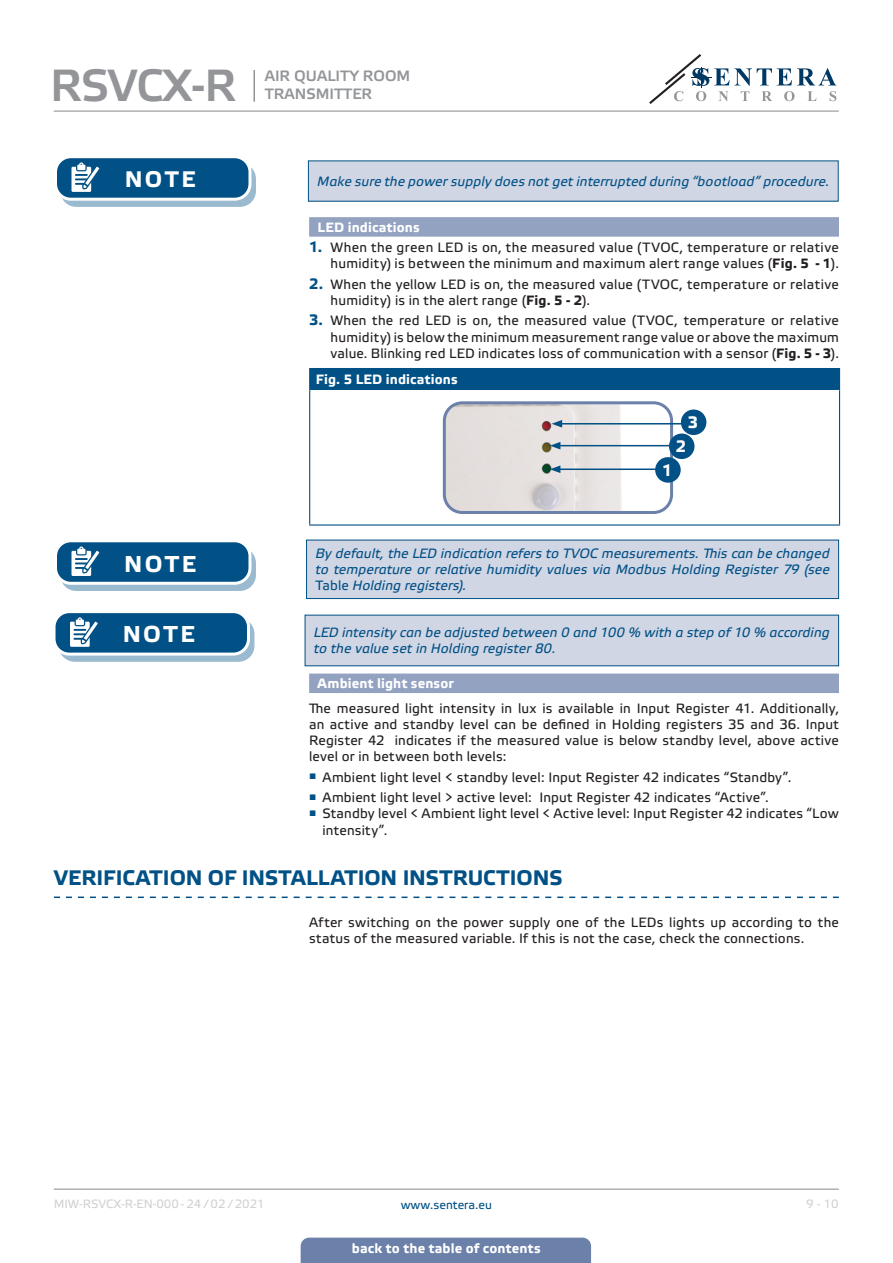
<style>
.page{position:relative;width:893px;height:1263px;background:#fff}
.page>*{position:absolute;margin:0;border:0;box-sizing:border-box;transform-origin:0 0}
.t1{font:45px "Etelka Medium Pro";letter-spacing:-.02em;color:#939598}
.t2{font:700 22.95px "Etelka Text Pro";letter-spacing:.105em;color:#fff}
.t3{font:700 22.5px "Etelka Text Pro";color:#fff}
.t4{font:700 21px "Etelka Text Pro";color:#015186}
.TABLE_TEXT_WHITE{font:700 16.5px "Etelka Text Pro";color:#fff}
.t5{font:15px/18px "Etelka Medium Pro";color:#939598}
.body{font:13.5px/16.2px "Etelka Text Pro";letter-spacing:.015em;color:#231f20}
.attention{font:italic 13.5px/16.2px "Etelka Text Pro";letter-spacing:.01em;color:#015186;text-align:justify}
.table_text{font:700 13.5px "Etelka Text Pro";letter-spacing:.015em;color:#fff}
.Number-roman{font:700 13.5px "Etelka Text Pro";letter-spacing:.01em;color:#fff}
.t6{font:12px "Etelka Text Pro";color:#d1d2d4}
.t7{font:12px "Etelka Text Pro";color:#015186}
.s1{font-weight:700;font-size:15px;color:#015186}
.s2{font-weight:700}
.s3{font-style:normal}
</style>
<div class="page">
<hr style="left:54px;top:111px;width:785px;height:1px;background:#939598">
<hr style="left:54px;top:1188px;width:785px;height:2px;background:#939598">
<svg style="left:649px;top:54px;width:187px;height:50px"></svg>
<div style="left:301px;top:1237px;width:290px;height:26px;background:#6c81aa"></div>
<hr style="left:253px;top:70px;width:2px;height:32px;background:#939598">
<div style="left:309px;top:217px;width:530px;height:20px;background:#94a2c2"></div>
<div style="left:309px;top:673px;width:530px;height:20px;background:#94a2c2"></div>
<svg style="left:54px;top:896px;width:785px;height:2px"></svg>
<div style="left:61px;top:164px;width:194px;height:42px;background:#9abacf;border-radius:15px"></div>
<div style="left:60px;top:163px;width:196px;height:44px;border:1px solid #015186;border-radius:15px"></div>
<div style="left:56px;top:157px;width:194px;height:42px;background:#015186;border-radius:15px"></div>
<div style="left:54px;top:155px;width:197px;height:46px;border:3px solid #fff;border-radius:15px"></div>
<svg style="left:71px;top:162px;width:34px;height:38px"></svg>
<div style="left:308px;top:161px;width:530px;height:40px;background:#d1d6e4"></div>
<div style="left:310px;top:368px;width:529px;height:22px;background:#015186"></div>
<svg style="left:309px;top:369px;width:1px;height:21px"></svg>
<hr style="left:309px;top:368px;width:531px;height:1px;background:#015186">
<svg style="left:839px;top:369px;width:1px;height:21px"></svg>
<hr style="left:309px;top:390px;width:1px;height:134px;background:#015186">
<hr style="left:839px;top:390px;width:1px;height:134px;background:#015186">
<hr style="left:309px;top:524px;width:531px;height:2px;background:#015186">
<img style="left:447px;top:405px;width:176px;height:105px">
<div style="left:443px;top:401px;width:230px;height:113px;border:3px solid #6c81aa;border-radius:18px"></div>
<hr style="left:560px;top:423px;width:129px;height:1px;background:#015186">
<svg style="left:552px;top:420px;width:10px;height:8px"></svg>
<hr style="left:558px;top:445px;width:118px;height:1px;background:#015186">
<svg style="left:550px;top:442px;width:10px;height:7px"></svg>
<hr style="left:558px;top:468px;width:118px;height:2px;background:#015186">
<svg style="left:550px;top:465px;width:10px;height:8px"></svg>
<div style="left:681px;top:409px;width:25px;height:26px;background:#015186;border-radius:50%"></div>
<div style="left:669px;top:433px;width:25px;height:26px;background:#015186;border-radius:50%"></div>
<div style="left:655px;top:457px;width:26px;height:26px;background:#015186;border-radius:50%"></div>
<div style="left:61px;top:548px;width:194px;height:42px;background:#9abacf;border-radius:15px"></div>
<div style="left:60px;top:547px;width:196px;height:44px;border:1px solid #015186;border-radius:15px"></div>
<div style="left:55px;top:541px;width:195px;height:42px;background:#015186;border-radius:15px"></div>
<div style="left:54px;top:539px;width:197px;height:46px;border:3px solid #fff;border-radius:15px"></div>
<svg style="left:71px;top:546px;width:34px;height:38px"></svg>
<div style="left:307px;top:540px;width:532px;height:58px;background:#d1d6e4"></div>
<div style="left:306px;top:540px;width:533px;height:59px;border:1px solid #015186"></div>
<div style="left:59px;top:619px;width:195px;height:42px;background:#9abacf;border-radius:15px"></div>
<div style="left:59px;top:618px;width:195px;height:44px;border:1px solid #015186;border-radius:15px"></div>
<div style="left:54px;top:612px;width:194px;height:42px;background:#015186;border-radius:15px"></div>
<div style="left:53px;top:610px;width:197px;height:46px;border:3px solid #fff;border-radius:15px"></div>
<svg style="left:70px;top:617px;width:33px;height:38px"></svg>
<div style="left:305px;top:615px;width:534px;height:51px;background:#d1d6e4"></div>
<h1 class="t1" style="left:50px;top:61px;width:187px">RSVCX-R</h1>
<p class="t5" style="left:265px;top:67px;width:147px">AIR QUALITY ROOM<br>TRANSMITTER</p>
<p class="t3" style="left:125px;top:167px;width:72px">NOTE</p>
<p class="attention" style="left:317px;top:174px;width:514px">Make sure the power supply does not get interrupted during “bootload” procedure.</p>
<p class="Number-roman" style="left:318px;top:219px;width:104px">LED indications</p>
<p class="body" style="left:309px;top:240px;width:531px;text-align:right"><span class="s1">1.</span> When the green LED is on, the measured value (TVOC, temperature or relative humidity) is between the minimum and maximum alert range values (<span class="s2">Fig. 5 - 1</span>).</p>
<p class="body" style="left:330px;top:277px;width:510px;text-indent:-21px"><span class="s1">2.</span> When the yellow LED is on, the measured value (TVOC, temperature or relative humidity) is in the alert range (<span class="s2">Fig. 5 - 2</span>).</p>
<p class="body" style="left:330px;top:313px;width:510px;text-align:justify;text-indent:-21px"><span class="s1">3.</span> When the red LED is on, the measured value (TVOC, temperature or relative humidity) is below the minimum measurement range value or above the maximum value. Blinking red LED indicates loss of communication with a sensor (<span class="s2">Fig. 5 - 3</span>).</p>
<p class="table_text" style="left:316px;top:372px;width:144px">Fig. 5 LED indications</p>
<p class="TABLE_TEXT_WHITE" style="left:688px;top:413px;width:12px">3</p>
<p class="TABLE_TEXT_WHITE" style="left:676px;top:437px;width:12px">2</p>
<p class="TABLE_TEXT_WHITE" style="left:662px;top:461px;width:12px">1</p>
<p class="t2" style="left:124px;top:551px;width:73px">NOTE</p>
<p class="attention" style="left:315px;top:546px;width:516px">By default, the LED indication refers to TVOC measurements. This can be changed to temperature or relative humidity values via Modbus Holding Register 79 (see <span class="s3">Table</span> Holding registers).</p>
<p class="t2" style="left:123px;top:622px;width:73px">NOTE</p>
<p class="attention" style="left:314px;top:625px;width:517px">LED intensity can be adjusted between 0 and 100 % with a step of 10 % according to the value set in Holding register 80.</p>
<p class="Number-roman" style="left:318px;top:676px;width:138px">Ambient light sensor</p>
<p class="body" style="left:309px;top:701px;width:531px;text-align:justify">The measured light intensity in lux is available in Input Register 41. Additionally, an active and standby level can be defined in Holding registers 35 and 36. Input Register 42 indicates if the measured value is below standby level, above active level or in between both levels:</p>
<p class="body" style="left:309px;top:770px;width:484px"><sup>■</sup> Ambient light level &lt; standby level: Input Register 42 indicates “Standby”.</p>
<p class="body" style="left:309px;top:790px;width:461px"><sup>■</sup> Ambient light level &gt; active level: Input Register 42 indicates “Active”.</p>
<p class="body" style="left:322px;top:806px;width:518px;text-indent:-13px"><sup>■</sup> Standby level &lt; Ambient light level &lt; Active level: Input Register 42 indicates “Low intensity”.</p>
<p class="t4" style="left:54px;top:866px;width:510px">VERIFICATION OF INSTALLATION INSTRUCTIONS</p>
<p class="body" style="left:309px;top:915px;width:531px">After switching on the power supply one of the LEDs lights up according to the status of the measured variable. If this is not the case, check the connections.</p>
<p class="t6" style="left:54px;top:1197px;width:212px">MIW-RSVCX-R-EN-000 - 24 / 02 / 2021</p>
<p class="t7" style="left:401px;top:1198px;width:93px">www.sentera.eu</p>
<p class="t6" style="left:806px;top:1197px;width:34px">9 - 10</p>
<p class="table_text" style="left:352px;top:1240px;width:190px">back to the table of contents</p>
</div>
